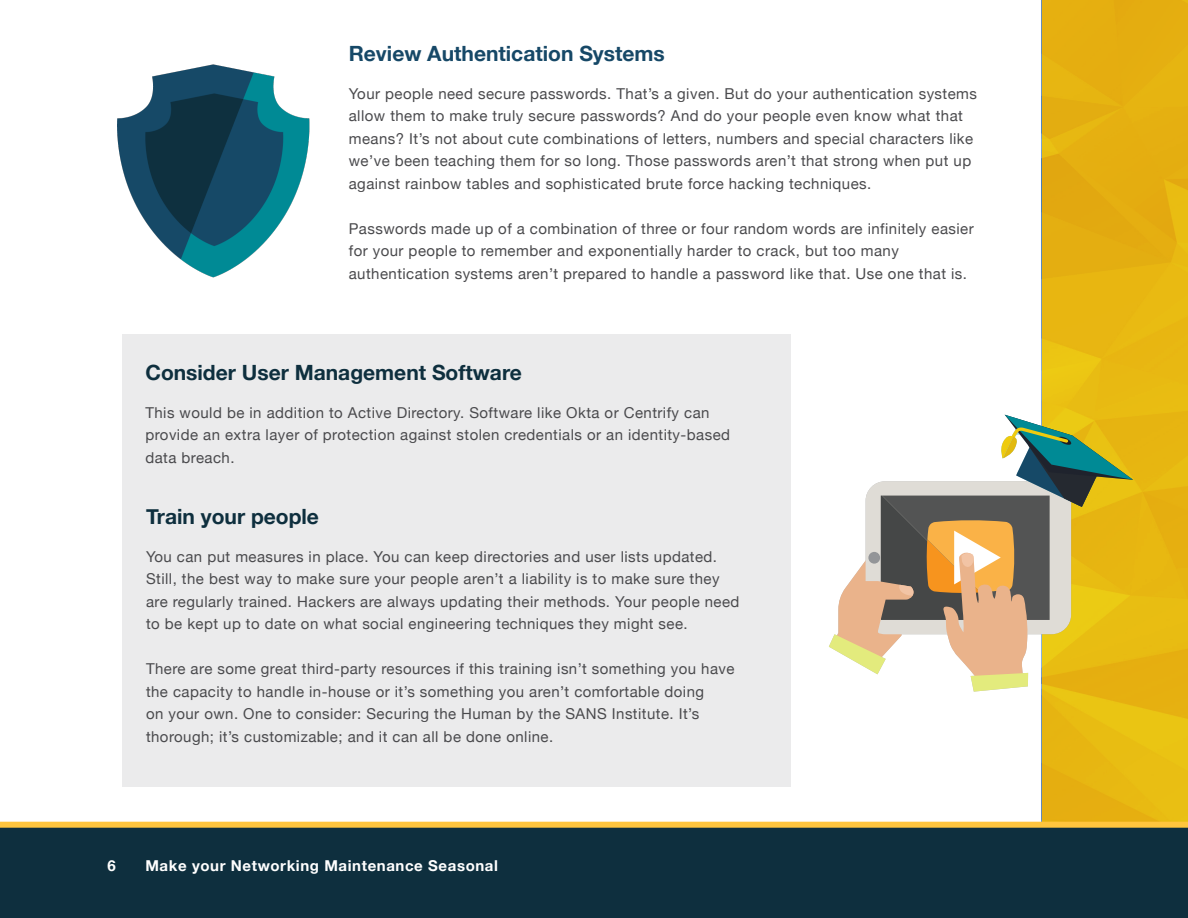
<style>
.page{position:relative;width:1188px;height:918px;background:#fff}
.page>*{position:absolute;margin:0;border:0;box-sizing:border-box;transform-origin:0 0}
.t1{font:700 21px "Helvetica Neue";color:#0e2f3e}
.t2{font:700 21px "Helvetica Neue";color:#164867}
.t3{font:15px/22.5px "Helvetica Neue";letter-spacing:.03em;color:#4a4a4d}
.t4{font:700 15px "Helvetica Neue";letter-spacing:.04em;color:#fff}
</style>
<div class="page">
<div style="left:122px;top:334px;width:668px;height:453px;background:#ebebec"></div>
<img style="left:117px;top:64px;width:193px;height:214px">
<div style="left:1042px;top:0;width:146px;height:871px;background:linear-gradient(to bottom,#e5af11,#e8bb12)"></div>
<svg style="left:829px;top:415px;width:304px;height:277px"></svg>
<div style="left:0;top:826px;width:1188px;height:92px;background:#0e2f3e"></div>
<div style="left:0;top:822px;width:1188px;height:6px;background:#ffc53e"></div>
<p class="t2" style="left:349px;top:37px;width:318px">Review Authentication Systems</p>
<p class="t3" style="left:349px;top:83px;width:630px">Your people need secure passwords. That’s a given. But do your authentication systems allow them to make truly secure passwords? And do your people even know what that means? It’s not about cute combinations of letters, numbers and special characters like we’ve been teaching them for so long. Those passwords aren’t that strong when put up against rainbow tables and sophisticated brute force hacking techniques.</p>
<p class="t3" style="left:349px;top:218px;width:627px">Passwords made up of a combination of three or four random words are infinitely easier for your people to remember and exponentially harder to crack, but too many authentication systems aren’t prepared to handle a password like that. Use one that is.</p>
<p class="t1" style="left:145px;top:357px;width:378px">Consider User Management Software</p>
<p class="t3" style="left:145px;top:402px;width:586px">This would be in addition to Active Directory. Software like Okta or Centrify can provide an extra layer of protection against stolen credentials or an identity-based data breach.</p>
<p class="t1" style="left:146px;top:500px;width:175px">Train your people</p>
<p class="t3" style="left:146px;top:546px;width:595px">You can put measures in place. You can keep directories and user lists updated.<br>Still, the best way to make sure your people aren’t a liability is to make sure they are regularly trained. Hackers are always updating their methods. Your people need to be kept up to date on what social engineering techniques they might see.</p>
<p class="t3" style="left:146px;top:659px;width:590px">There are some great third-party resources if this training isn’t something you have the capacity to handle in-house or it’s something you aren’t comfortable doing<br>on your own. One to consider: Securing the Human by the SANS Institute. It’s thorough; it’s customizable; and it can all be done online.</p>
<p class="t4" style="left:108px;top:854px;width:10px">6</p>
<p class="t4" style="left:145px;top:854px;width:354px">Make your Networking Maintenance Seasonal</p>
</div>
